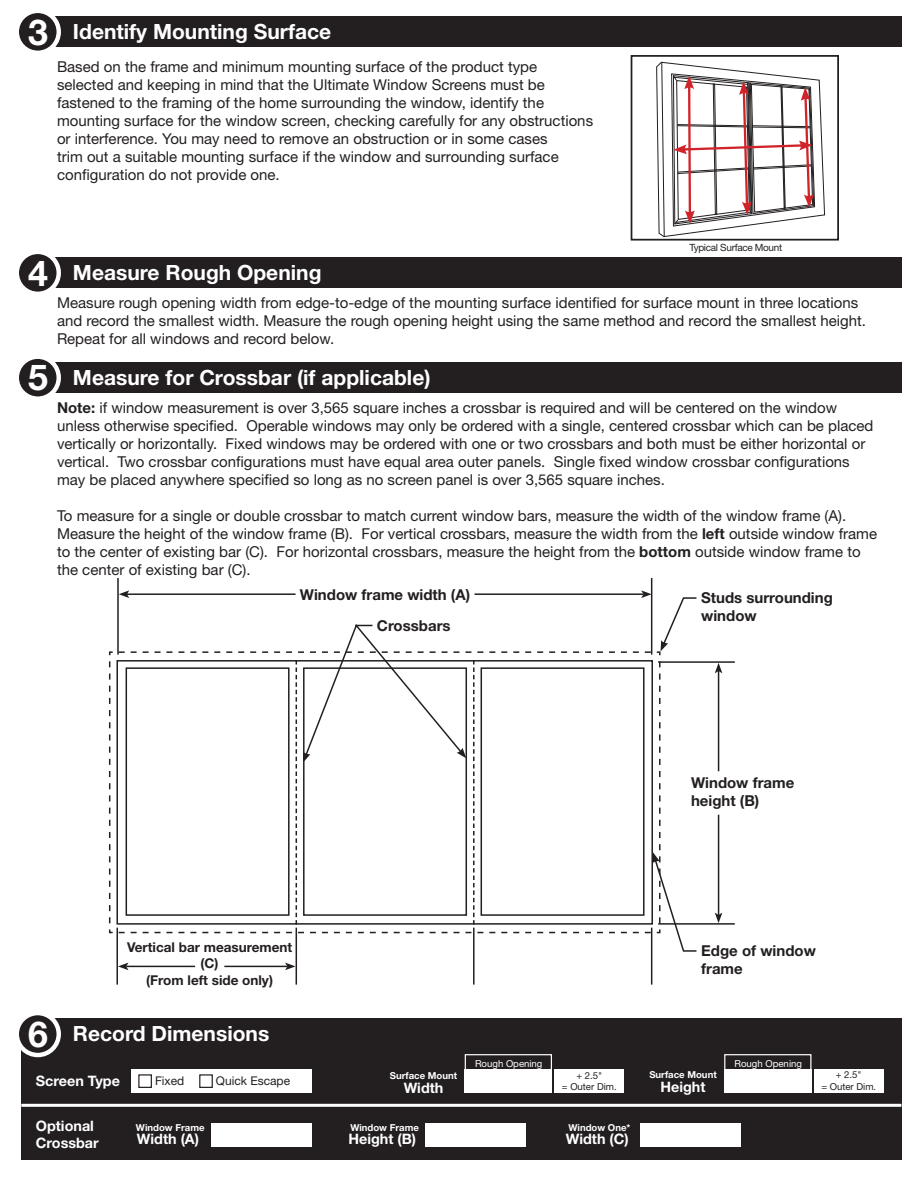
<style>
.page{position:relative;width:918px;height:1188px;background:#fff}
.page>*{position:absolute;margin:0;border:0;box-sizing:border-box;transform-origin:0 0}
.t1{font:700 35.7px "Helvetica Neue LT Std";color:#fff}
.t2{font:700 21px "Helvetica Neue LT Std";color:#fff}
.t3{font:15px/18px "Helvetica Neue LT Std";color:#231f20}
.t4{font:700 15px/18px "Helvetica Neue LT Std";color:#231f20}
.t5{font:700 14.4px/17.2px "Helvetica Neue LT Std";color:#fff}
.t6{font:700 13.5px/16.2px "Helvetica Neue LT Std";color:#231f20;text-align:center}
.t7{font:12px "Helvetica Neue LT Std";color:#231f20}
.t8{font:9.9px "Helvetica Neue LT Std";letter-spacing:-.03em;color:#231f20}
.t9{font:700 9.6px "Helvetica Neue LT Std";color:#fff}
.t10{font:9.6px/11.6px "Helvetica Neue LT Std";color:#231f20;text-align:center}
.t11{font:9.6px "Helvetica Neue LT Std";color:#fff}
.s1{font-weight:700}
</style>
<div class="page">
<div style="left:35px;top:1018px;width:866px;height:31px;background:#231f20"></div>
<div style="left:35px;top:257px;width:866px;height:31px;background:#231f20"></div>
<div style="left:17px;top:252px;width:42px;height:42px;background:#231f20;border-radius:50%"></div>
<div style="left:15px;top:250px;width:46px;height:46px;border:4px solid #fff;border-radius:50%"></div>
<div style="left:35px;top:362px;width:866px;height:31px;background:#231f20"></div>
<div style="left:17px;top:357px;width:42px;height:42px;background:#231f20;border-radius:50%"></div>
<div style="left:15px;top:355px;width:46px;height:46px;border:4px solid #fff;border-radius:50%"></div>
<div style="left:21px;top:1028px;width:880px;height:132px;background:#231f20"></div>
<div style="left:131px;top:1070px;width:181px;height:23px;background:#fff"></div>
<div style="left:138px;top:1074px;width:14px;height:14px;border:1px solid #231f20"></div>
<div style="left:199px;top:1074px;width:14px;height:14px;border:1px solid #231f20"></div>
<div style="left:555px;top:1070px;width:69px;height:23px;background:#fff"></div>
<div style="left:814px;top:1069px;width:70px;height:23px;background:#fff"></div>
<div style="left:465px;top:1054px;width:87px;height:21px;border:1px solid #fff"></div>
<div style="left:465px;top:1070px;width:87px;height:23px;background:#fff"></div>
<div style="left:724px;top:1069px;width:87px;height:23px;background:#fff"></div>
<hr style="left:117px;top:578px;width:2px;height:77px;background:#231f20">
<hr style="left:651px;top:578px;width:1px;height:77px;background:#231f20">
<hr style="left:658px;top:661px;width:77px;height:2px;background:#231f20">
<hr style="left:718px;top:671px;width:1px;height:100px;background:#231f20">
<svg style="left:715px;top:663px;width:7px;height:10px"></svg>
<hr style="left:658px;top:923px;width:77px;height:2px;background:#231f20">
<hr style="left:718px;top:815px;width:1px;height:100px;background:#231f20">
<svg style="left:715px;top:913px;width:7px;height:10px"></svg>
<svg style="left:116px;top:590px;width:582px;height:362px"></svg>
<hr style="left:117px;top:928px;width:1px;height:57px;background:#231f20">
<hr style="left:651px;top:928px;width:1px;height:57px;background:#231f20">
<hr style="left:296px;top:928px;width:1px;height:57px;background:#231f20">
<hr style="left:473px;top:928px;width:2px;height:57px;background:#231f20">
<hr style="left:224px;top:966px;width:63px;height:1px;background:#231f20">
<svg style="left:285px;top:963px;width:11px;height:7px"></svg>
<hr style="left:126px;top:966px;width:69px;height:1px;background:#231f20">
<svg style="left:118px;top:963px;width:11px;height:7px"></svg>
<div style="left:17px;top:1013px;width:42px;height:42px;background:#231f20;border-radius:50%"></div>
<div style="left:15px;top:1011px;width:46px;height:46px;border:4px solid #fff;border-radius:50%"></div>
<hr style="left:21px;top:1104px;width:880px;height:3px;background:#fff">
<div style="left:211px;top:1123px;width:101px;height:23px;background:#fff"></div>
<div style="left:426px;top:1123px;width:100px;height:23px;background:#fff"></div>
<div style="left:641px;top:1123px;width:100px;height:23px;background:#fff"></div>
<div style="left:35px;top:16px;width:866px;height:31px;background:#231f20"></div>
<div style="left:17px;top:11px;width:42px;height:42px;background:#231f20;border-radius:50%"></div>
<div style="left:15px;top:9px;width:46px;height:46px;border:4px solid #fff;border-radius:50%"></div>
<div style="left:631px;top:55px;width:208px;height:186px;border:2px solid #231f20"></div>
<svg style="left:656px;top:62px;width:169px;height:175px"></svg>
<div style="left:724px;top:1054px;width:87px;height:21px;border:1px solid #fff"></div>
<p class="t1" style="left:28px;top:10px;width:21px">3</p>
<p class="t2" style="left:73px;top:18px;width:260px">Identify Mounting Surface</p>
<p class="t3" style="left:57px;top:57px;width:538px">Based on the frame and minimum mounting surface of the product type selected and keeping in mind that the Ultimate Window Screens must be fastened to the framing of the home surrounding the window, identify the mounting surface for the window screen, checking carefully for any obstructions or interference. You may need to remove an obstruction or in some cases<br>trim out a suitable mounting surface if the window and surrounding surface configuration do not provide one.</p>
<p class="t8" style="left:689px;top:242px;width:94px">Typical Surface Mount</p>
<p class="t1" style="left:28px;top:251px;width:21px">4</p>
<p class="t2" style="left:73px;top:260px;width:250px">Measure Rough Opening</p>
<p class="t3" style="left:57px;top:294px;width:811px">Measure rough opening width from edge-to-edge of the mounting surface identified for surface mount in three locations and record the smallest width. Measure the rough opening height using the same method and record the smallest height.<br>Repeat for all windows and record below.</p>
<p class="t1" style="left:28px;top:356px;width:21px">5</p>
<p class="t2" style="left:73px;top:364px;width:359px">Measure for Crossbar (if applicable)</p>
<p class="t3" style="left:57px;top:398px;width:818px"><span class="s1">Note:</span> if window measurement is over 3,565 square inches a crossbar is required and will be centered on the window unless otherwise specified. Operable windows may only be ordered with a single, centered crossbar which can be placed vertically or horizontally. Fixed windows may be ordered with one or two crossbars and both must be either horizontal or vertical. Two crossbar configurations must have equal area outer panels. Single fixed window crossbar configurations may be placed anywhere specified so long as no screen panel is over 3,565 square inches.</p>
<p class="t3" style="left:57px;top:506px;width:822px">To measure for a single or double crossbar to match current window bars, measure the width of the window frame (A).<br>Measure the height of the window frame (B). For vertical crossbars, measure the width from the <span class="s1">left</span> outside window frame to the center of existing bar (C). For horizontal crossbars, measure the height from the <span class="s1">bottom</span> outside window frame to the center of existing bar (C).</p>
<p class="t4" style="left:300px;top:585px;width:172px">Window frame width (A)</p>
<p class="t4" style="left:377px;top:616px;width:75px">Crossbars</p>
<p class="t4" style="left:701px;top:589px;width:133px">Studs surrounding window</p>
<p class="t4" style="left:691px;top:773px;width:105px">Window frame height (B)</p>
<p class="t6" style="left:127px;top:939px;width:167px">Vertical bar measurement (C)</p>
<p class="t6" style="left:146px;top:971px;width:128px">(From left side only)</p>
<p class="t4" style="left:701px;top:941px;width:116px">Edge of window frame</p>
<p class="t1" style="left:28px;top:1012px;width:21px">6</p>
<p class="t2" style="left:73px;top:1021px;width:198px">Record Dimensions</p>
<p class="t11" style="left:475px;top:1057px;width:69px">Rough Opening</p>
<p class="t11" style="left:735px;top:1057px;width:69px">Rough Opening</p>
<p class="t5" style="left:36px;top:1072px;width:86px">Screen Type</p>
<p class="t7" style="left:155px;top:1074px;width:31px">Fixed</p>
<p class="t7" style="left:216px;top:1074px;width:76px">Quick Escape</p>
<p class="t9" style="left:390px;top:1070px;width:69px">Surface Mount</p>
<p class="t5" style="left:404px;top:1079px;width:41px">Width</p>
<p class="t9" style="left:649px;top:1069px;width:69px">Surface Mount</p>
<p class="t10" style="left:562px;top:1070px;width:56px">+ 2.5"<br>= Outer Dim.</p>
<p class="t10" style="left:821px;top:1069px;width:56px">+ 2.5"<br>= Outer Dim.</p>
<p class="t5" style="left:661px;top:1077px;width:47px">Height</p>
<p class="t5" style="left:36px;top:1117px;width:64px">Optional<br>Crossbar</p>
<p class="t9" style="left:136px;top:1121px;width:70px">Window Frame</p>
<p class="t5" style="left:137px;top:1130px;width:64px">Width (A)</p>
<p class="t9" style="left:350px;top:1121px;width:70px">Window Frame</p>
<p class="t5" style="left:349px;top:1130px;width:69px">Height (B)</p>
<p class="t9" style="left:569px;top:1121px;width:64px">Window One*</p>
<p class="t5" style="left:566px;top:1130px;width:64px">Width (C)</p>
</div>
